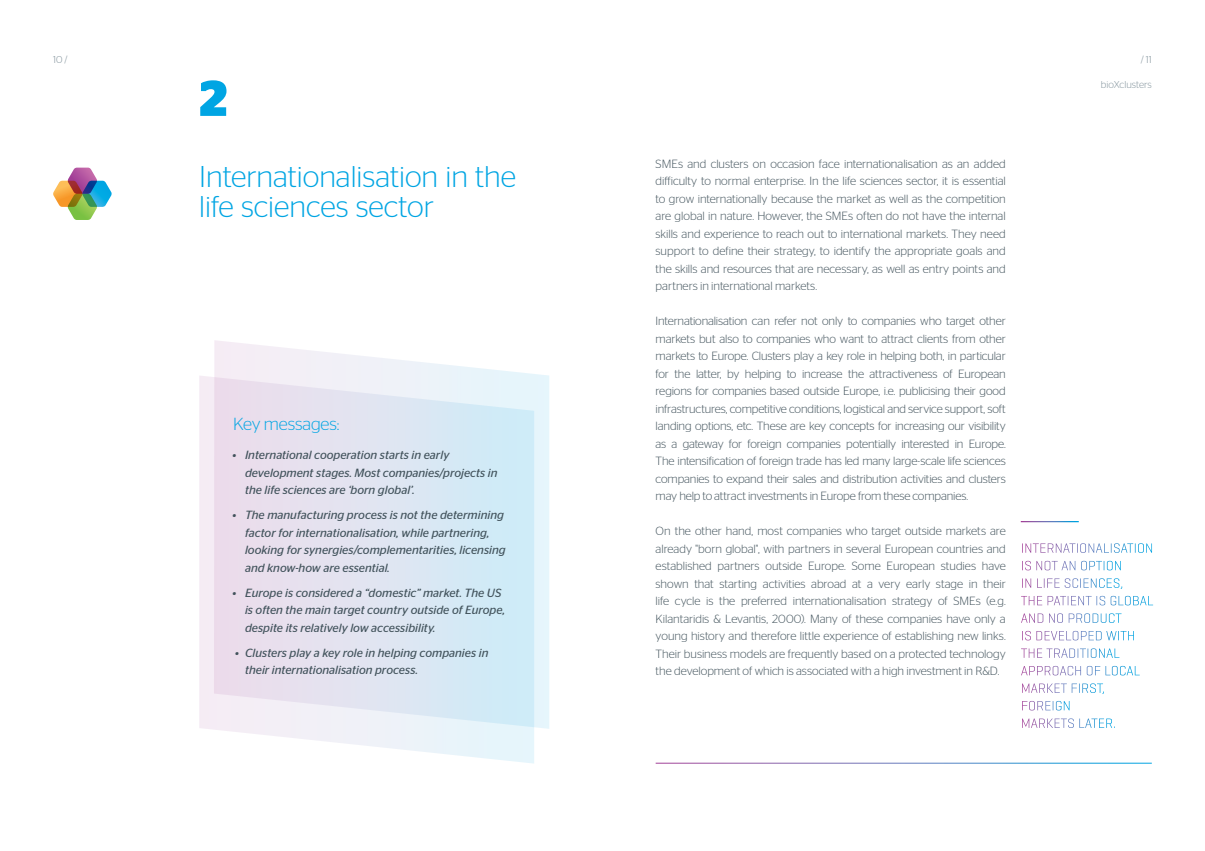
<style>
.page{position:relative;width:1205px;height:851px;background:#fff}
.page>*{position:absolute;margin:0;border:0;box-sizing:border-box;transform-origin:0 0}
.t1{font:700 50px "Stag Sans";color:#00a5e3}
.t2{font:300 30px/30px "Stag Sans";color:#00a5e3}
.basico{font:300 17.5px "Stag Sans";letter-spacing:-.005em;color:#00a5e3}
.basico-2{font:300 11.88px/17.5px "Stag Sans";letter-spacing:-.005em;color:#41525b;text-align:justify}
.t3{font:italic 11.88px/17.5px "Stag Sans";color:#41525b}
.t4{font:300 10px "Stag Sans";color:#81929b}
</style>
<div class="page">
<svg style="left:1047px;top:718px;width:65px;height:10px"></svg>
<svg style="left:1022px;top:700px;width:47px;height:10px"></svg>
<svg style="left:1039px;top:683px;width:64px;height:9px"></svg>
<svg style="left:1052px;top:665px;width:87px;height:10px"></svg>
<svg style="left:1046px;top:648px;width:73px;height:10px"></svg>
<svg style="left:1025px;top:630px;width:109px;height:10px"></svg>
<svg style="left:1037px;top:613px;width:84px;height:9px"></svg>
<svg style="left:1078px;top:595px;width:75px;height:10px"></svg>
<svg style="left:1064px;top:578px;width:55px;height:10px"></svg>
<svg style="left:1025px;top:560px;width:96px;height:10px"></svg>
<svg style="left:1080px;top:543px;width:72px;height:9px"></svg>
<svg style="left:214px;top:340px;width:335px;height:388px"></svg>
<svg style="left:199px;top:375px;width:335px;height:388px;background:#e2e7f3"></svg>
<svg style="left:53px;top:168px;width:59px;height:52px"></svg>
<p class="t4" style="left:53px;top:54px;width:16px">10 /</p>
<p class="t4" style="left:1141px;top:54px;width:12px">/ 11</p>
<p class="t1" style="left:199px;top:69px;width:30px">2</p>
<p class="t2" style="left:199px;top:161px;width:318px">Internationalisation in the life sciences sector</p>
<p class="basico" style="left:233px;top:414px;width:108px">Key messages:</p>
<p class="t3" style="left:233px;top:446px;width:218px">• International cooperation starts in early</p>
<p class="t3" style="left:245px;top:463px;width:254px">development stages. Most companies/projects in the life sciences are ‘born global’.</p>
<p class="t3" style="left:245px;top:506px;width:262px;text-indent:-12px">• The manufacturing process is not the determining factor for internationalisation, while partnering, looking for synergies/complementarities, licensing and know-how are essential.</p>
<p class="t3" style="left:245px;top:583px;width:261px;text-indent:-12px">• Europe is considered a “domestic” market. The US is often the main target country outside of Europe, despite its relatively low accessibility.</p>
<p class="t3" style="left:245px;top:643px;width:245px;text-indent:-10px">• Clusters play a key role in helping companies in their internationalisation process.</p>
<p class="basico-2" style="left:656px;top:154px;width:352px">SMEs and clusters on occasion face internationalisation as an added difficulty to normal enterprise. In the life sciences sector, it is essential to grow internationally because the market as well as the competition are global in nature. However, the SMEs often do not have the internal skills and experience to reach out to international markets. They need support to define their strategy, to identify the appropriate goals and the skills and resources that are necessary, as well as entry points and partners in international markets.</p>
<p class="basico-2" style="left:656px;top:312px;width:352px">Internationalisation can refer not only to companies who target other markets but also to companies who want to attract clients from other markets to Europe. Clusters play a key role in helping both, in particular for the latter, by helping to increase the attractiveness of European regions for companies based outside Europe, i.e. publicising their good infrastructures, competitive conditions, logistical and service support, soft landing options, etc. These are key concepts for increasing our visibility as a gateway for foreign companies potentially interested in Europe.<br>The intensification of foreign trade has led many large-scale life sciences companies to expand their sales and distribution activities and clusters may help to attract investments in Europe from these companies.</p>
<p class="basico-2" style="left:656px;top:522px;width:352px">On the other hand, most companies who target outside markets are already "born global", with partners in several European countries and established partners outside Europe. Some European studies have shown that starting activities abroad at a very early stage in their life cycle is the preferred internationalisation strategy of SMEs (e.g.<br>Kilantaridis &amp; Levantis, 2000). Many of these companies have only a young history and therefore little experience of establishing new links.<br>Their business models are frequently based on a protected technology the development of which is associated with a high investment in R&amp;D.</p>
<p class="t4" style="left:1101px;top:79px;width:52px">bioXclusters</p>
</div>
